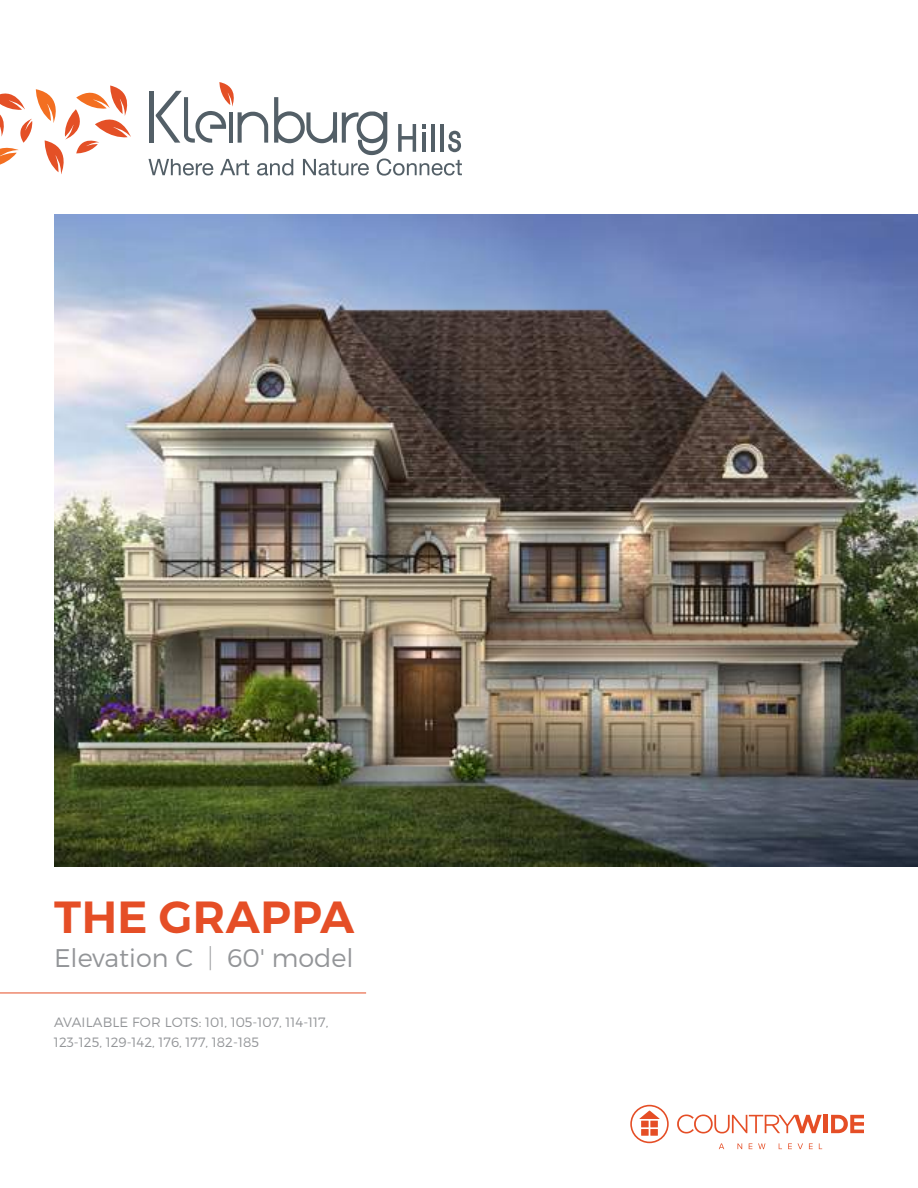
<style>
.page{position:relative;width:918px;height:1188px;background:#fff}
.page>*{position:absolute;margin:0;border:0;box-sizing:border-box;transform-origin:0 0}
.t1{font:600 45px "Montserrat";letter-spacing:.01em;color:#e54e26}
.t2{font:300 25.5px "Montserrat";color:#939598}
.t3{font:300 13.5px/19.5px "Montserrat";color:#939598}
.s1{font-weight:200}
</style>
<div class="page">
<img style="left:54px;top:215px;width:864px;height:652px">
<svg style="left:148px;top:82px;width:314px;height:94px"></svg>
<svg style="left:0;top:85px;width:131px;height:89px"></svg>
<svg style="left:677px;top:1115px;width:145px;height:18px"></svg>
<hr style="left:824px;top:1115px;width:4px;height:18px;background:#e54e26">
<svg style="left:831px;top:1115px;width:33px;height:18px"></svg>
<svg style="left:630px;top:1105px;width:39px;height:38px"></svg>
<svg style="left:719px;top:1143px;width:5px;height:6px"></svg>
<svg style="left:737px;top:1143px;width:5px;height:6px"></svg>
<svg style="left:749px;top:1143px;width:3px;height:6px"></svg>
<svg style="left:758px;top:1143px;width:7px;height:6px"></svg>
<svg style="left:788px;top:1143px;width:4px;height:6px"></svg>
<svg style="left:798px;top:1143px;width:5px;height:6px"></svg>
<svg style="left:809px;top:1143px;width:4px;height:6px"></svg>
<hr style="left:0;top:993px;width:366px;height:1px;background:#e54e26">
<h1 class="t1" style="left:54px;top:889px;width:302px">THE GRAPPA</h1>
<h2 class="t2" style="left:54px;top:943px;width:301px">Elevation C <span class="s1">|</span> 60' model</h2>
<p class="t3" style="left:54px;top:1012px;width:276px">AVAILABLE FOR LOTS: 101, 105-107, 114-117,<br>123-125, 129-142, 176, 177, 182-185</p>
</div>
